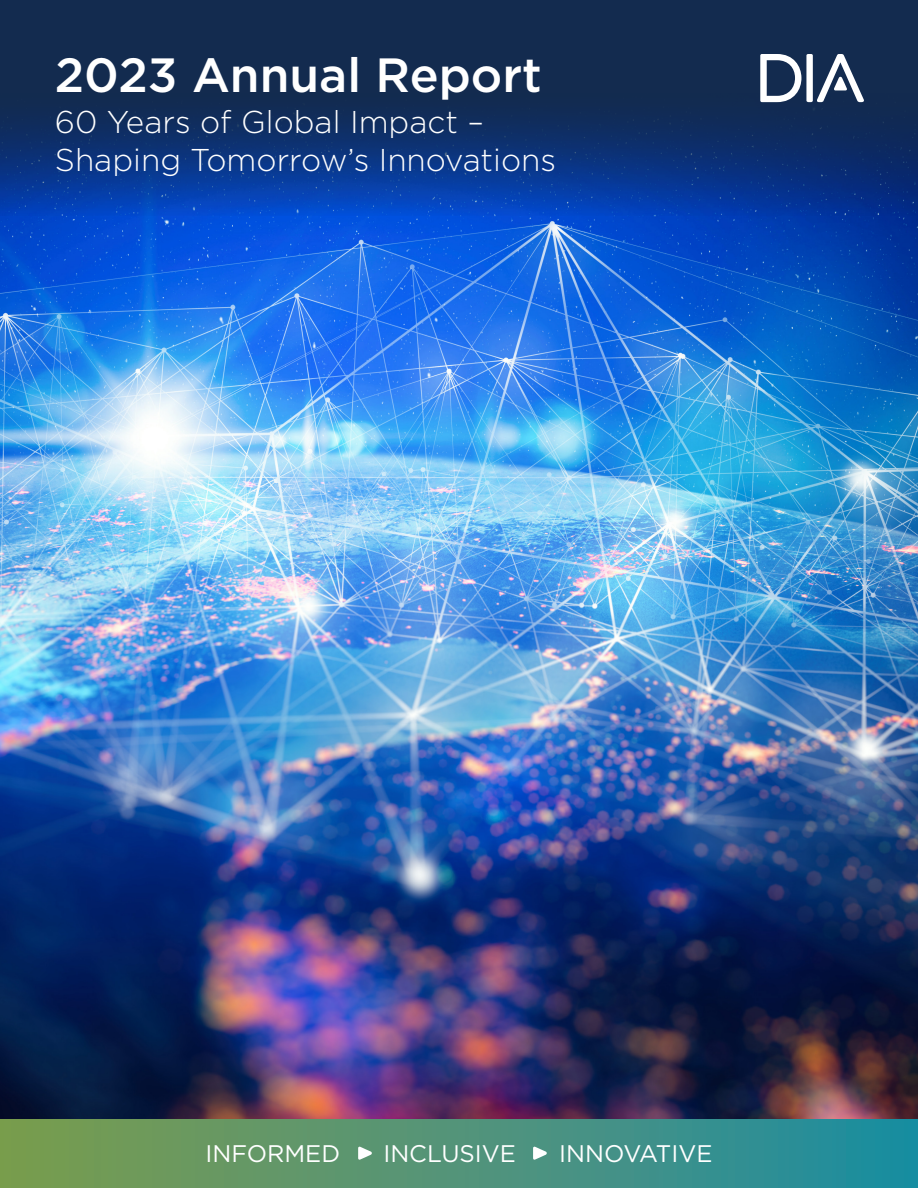
<style>
.page{position:relative;width:918px;height:1188px;background:#fff}
.page>*{position:absolute;margin:0;border:0;box-sizing:border-box;transform-origin:0 0}
.body{font:500 48px "Gotham";color:#fff}
.body-2{font:300 31.5px/37.8px "Gotham";color:#fff}
.body-3{font:24px "Gotham";color:#fff}
</style>
<div class="page">
<img style="left:0;top:216px;width:918px;height:903px">
<svg style="left:0;top:0;width:918px;height:216px;background:#0e3069"></svg>
<div style="left:0;top:1119px;width:918px;height:69px;background:linear-gradient(to right,#7f9c4e,#1f8ca3)"></div>
<svg style="left:760px;top:54px;width:104px;height:48px"></svg>
<svg style="left:347px;top:1140px;width:31px;height:24px"></svg>
<svg style="left:521px;top:1140px;width:32px;height:24px"></svg>
<p class="body" style="left:55px;top:44px;width:489px">2023 Annual Report</p>
<p class="body-2" style="left:55px;top:102px;width:503px">60 Years of Global Impact –<br>Shaping Tomorrow’s Innovations</p>
<p class="body-3" style="left:205px;top:1138px;width:136px">INFORMED</p>
<p class="body-3" style="left:383px;top:1138px;width:134px">INCLUSIVE</p>
<p class="body-3" style="left:559px;top:1138px;width:155px">INNOVATIVE</p>
</div>
